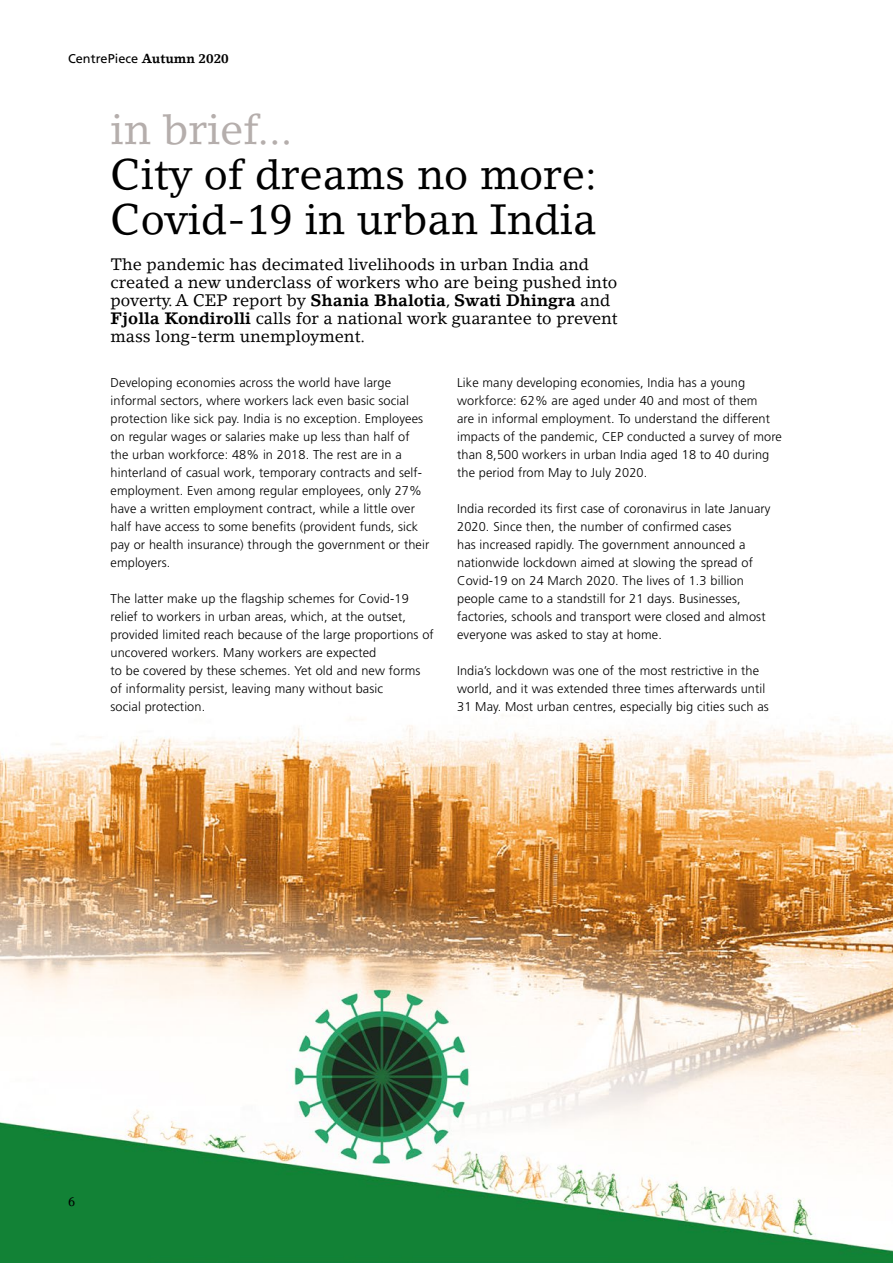
<style>
.page{position:relative;width:893px;height:1263px;background:#fff}
.page>*{position:absolute;margin:0;border:0;box-sizing:border-box;transform-origin:0 0}
.In_brief_28_28_head{font:42px/45px "Lino Letter";color:#000}
.In_brief_28_28_grey{font:42px "Lino Letter";color:#b5aeac}
.LL_crosshead_start_1{font:16.5px/18px "Lino Letter";color:#000}
.F_2col_text_8_5_12{font:300 12.75px/18px "Frutiger";letter-spacing:.01em;color:#000}
.t1{font:12.75px "Frutiger";color:#000}
.t2{font:12.75px "Lino Letter";color:#000}
.s1{font-family:"Lino Letter";font-weight:700}
.s2{font-weight:700}
</style>
<div class="page">
<img style="left:0;top:715px;width:893px;height:548px">
<p class="t1" style="left:68px;top:51px;width:162px">CentrePiece <span class="s1">Autumn 2020</span></p>
<p class="In_brief_28_28_grey" style="left:111px;top:104px;width:183px">in brief...</p>
<p class="In_brief_28_28_head" style="left:111px;top:152px;width:488px">City of dreams no more:<br>Covid-19 in urban India</p>
<p class="LL_crosshead_start_1" style="left:111px;top:255px;width:509px">The pandemic has decimated livelihoods in urban India and created a new underclass of workers who are being pushed into poverty. A CEP report by <span class="s2">Shania Bhalotia</span>, <span class="s2">Swati Dhingra</span> and <span class="s2">Fjolla Kondirolli</span> calls for a national work guarantee to prevent mass long-term unemployment.</p>
<p class="F_2col_text_8_5_12" style="left:111px;top:374px;width:320px">Developing economies across the world have large informal sectors, where workers lack even basic social protection like sick pay. India is no exception. Employees on regular wages or salaries make up less than half of the urban workforce: 48% in 2018. The rest are in a hinterland of casual work, temporary contracts and self&shy;employment. Even among regular employees, only 27% have a written employment contract, while a little over half have access to some benefits (provident funds, sick pay or health insurance) through the government or their employers.</p>
<p class="F_2col_text_8_5_12" style="left:111px;top:590px;width:325px">The latter make up the flagship schemes for Covid-19 relief to workers in urban areas, which, at the outset, provided limited reach because of the large proportions of uncovered workers. Many workers are expected<br>to be covered by these schemes. Yet old and new forms of informality persist, leaving many without basic<br>social protection.</p>
<p class="F_2col_text_8_5_12" style="left:457px;top:374px;width:326px">Like many developing economies, India has a young workforce: 62% are aged under 40 and most of them<br>are in informal employment. To understand the different impacts of the pandemic, CEP conducted a survey of more than 8,500 workers in urban India aged 18 to 40 during the period from May to July 2020.</p>
<p class="F_2col_text_8_5_12" style="left:457px;top:500px;width:315px">India recorded its first case of coronavirus in late January 2020. Since then, the number of confirmed cases<br>has increased rapidly. The government announced a nationwide lockdown aimed at slowing the spread of Covid-19 on 24 March 2020. The lives of 1.3 billion people came to a standstill for 21 days. Businesses, factories, schools and transport were closed and almost everyone was asked to stay at home.</p>
<p class="F_2col_text_8_5_12" style="left:457px;top:662px;width:313px">India’s lockdown was one of the most restrictive in the world, and it was extended three times afterwards until<br>31 May. Most urban centres, especially big cities such as</p>
<p class="t2" style="left:68px;top:1194px;width:9px">6</p>
</div>
